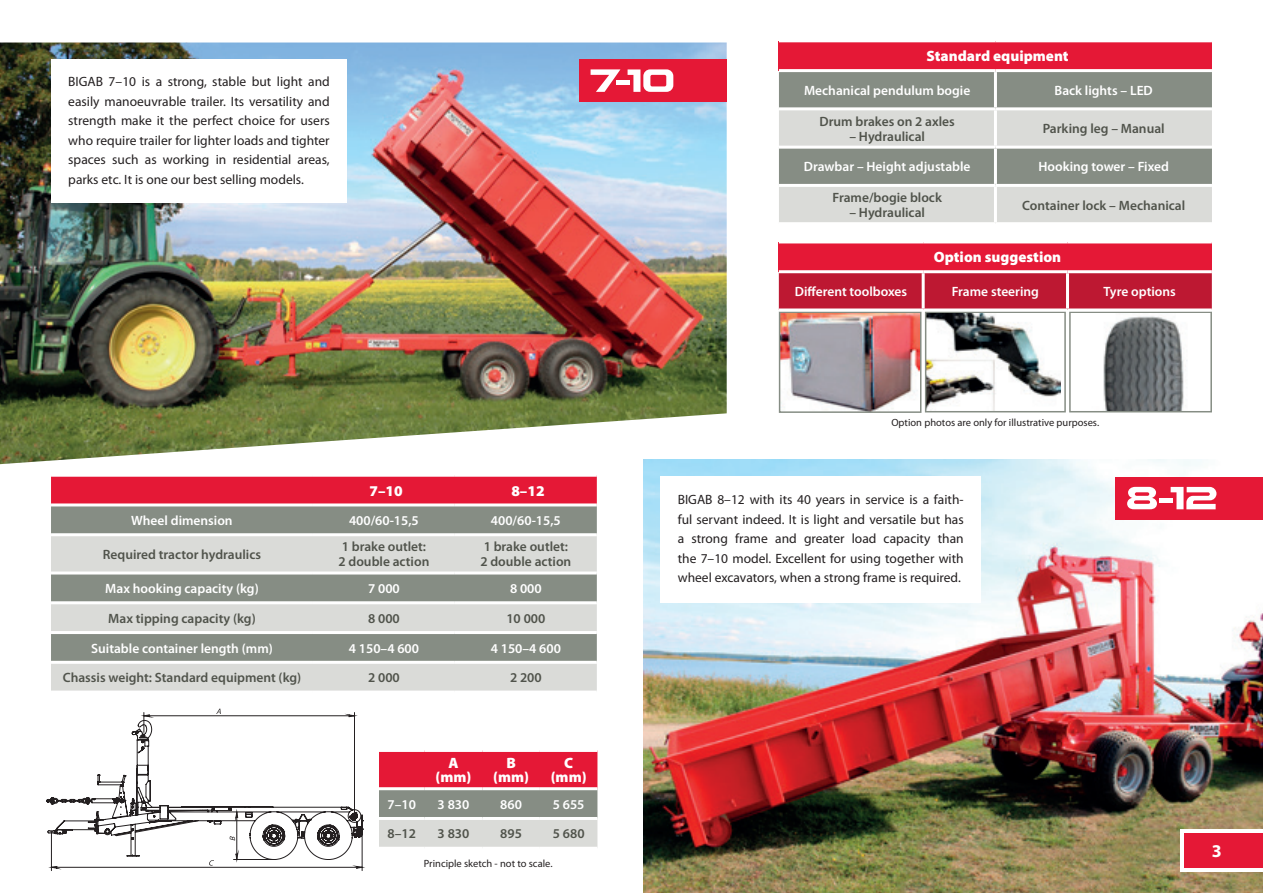
<style>
.page{position:relative;width:1263px;height:893px;background:#fff}
.page>*{position:absolute;margin:0;border:0;box-sizing:border-box;transform-origin:0 0}
.t1{font:700 18px "Myriad Pro";color:#fff}
.t2{font:900 15px/13.5px "Myriad Pro";color:#fff;text-align:center}
.t3{font:13.5px/19.5px "Myriad Pro";color:#231f20;text-align:justify}
.t4{font:600 13.5px/15px "Myriad Pro";color:#50534b}
.t5{font:600 13.5px "Myriad Pro";color:#fff}
.t6{font:10.5px "Myriad Pro";color:#231f20}
</style>
<div class="page">
<img style="left:0;top:43px;width:727px;height:421px">
<img style="left:644px;top:459px;width:619px;height:434px">
<div style="left:1181px;top:829px;width:82px;height:43px;background:#fff"></div>
<img style="left:928px;top:314px;width:133px;height:95px">
<div style="left:925px;top:311px;width:141px;height:101px;border:2px solid #868d84"></div>
<img style="left:1103px;top:316px;width:84px;height:93px">
<div style="left:1069px;top:311px;width:143px;height:101px;border:2px solid #868d84"></div>
<img style="left:782px;top:314px;width:136px;height:96px">
<div style="left:779px;top:311px;width:142px;height:102px;border:2px solid #868d84"></div>
<div style="left:1184px;top:833px;width:79px;height:35px;background:#e51836"></div>
<div style="left:779px;top:41px;width:433px;height:30px;background:#e51836"></div>
<div style="left:779px;top:72px;width:433px;height:35px;background:#868d84"></div>
<svg style="left:779px;top:110px;width:433px;height:112px;background:#bec1bc"></svg>
<hr style="left:779px;top:39px;width:216px;height:3px;background:#fff">
<hr style="left:995px;top:39px;width:217px;height:3px;background:#fff">
<hr style="left:779px;top:69px;width:216px;height:3px;background:#fff">
<hr style="left:995px;top:69px;width:217px;height:3px;background:#fff">
<hr style="left:779px;top:146px;width:216px;height:3px;background:#fff">
<hr style="left:995px;top:146px;width:217px;height:3px;background:#fff">
<hr style="left:779px;top:184px;width:216px;height:3px;background:#fff">
<hr style="left:995px;top:184px;width:217px;height:3px;background:#fff">
<hr style="left:994px;top:72px;width:3px;height:35px;background:#fff">
<hr style="left:994px;top:110px;width:3px;height:36px;background:#fff">
<hr style="left:994px;top:149px;width:3px;height:35px;background:#fff">
<hr style="left:994px;top:187px;width:3px;height:35px;background:#fff">
<div style="left:51px;top:477px;width:546px;height:26px;background:#e51836"></div>
<div style="left:51px;top:506px;width:546px;height:27px;background:#868d84"></div>
<svg style="left:51px;top:536px;width:546px;height:155px;background:#bbbeb9"></svg>
<hr style="left:51px;top:571px;width:262px;height:3px;background:#fff">
<hr style="left:313px;top:571px;width:142px;height:3px;background:#fff">
<hr style="left:455px;top:571px;width:142px;height:3px;background:#fff">
<hr style="left:51px;top:601px;width:262px;height:3px;background:#fff">
<hr style="left:313px;top:601px;width:142px;height:3px;background:#fff">
<hr style="left:455px;top:601px;width:142px;height:3px;background:#fff">
<hr style="left:51px;top:631px;width:262px;height:3px;background:#fff">
<hr style="left:313px;top:631px;width:142px;height:3px;background:#fff">
<hr style="left:455px;top:631px;width:142px;height:3px;background:#fff">
<hr style="left:51px;top:661px;width:262px;height:3px;background:#fff">
<hr style="left:313px;top:661px;width:142px;height:3px;background:#fff">
<hr style="left:455px;top:661px;width:142px;height:3px;background:#fff">
<svg style="left:379px;top:752px;width:218px;height:95px;background:#c5777f"></svg>
<hr style="left:379px;top:787px;width:46px;height:3px;background:#fff">
<hr style="left:425px;top:787px;width:57px;height:3px;background:#fff">
<hr style="left:482px;top:787px;width:58px;height:3px;background:#fff">
<hr style="left:540px;top:787px;width:57px;height:3px;background:#fff">
<hr style="left:379px;top:817px;width:46px;height:3px;background:#fff">
<hr style="left:425px;top:817px;width:57px;height:3px;background:#fff">
<hr style="left:482px;top:817px;width:58px;height:3px;background:#fff">
<hr style="left:540px;top:817px;width:57px;height:3px;background:#fff">
<div style="left:779px;top:242px;width:433px;height:30px;background:#e51836"></div>
<div style="left:779px;top:273px;width:433px;height:35px;background:#bd1832"></div>
<hr style="left:779px;top:240px;width:144px;height:3px;background:#fff">
<hr style="left:923px;top:240px;width:144px;height:3px;background:#fff">
<hr style="left:1067px;top:240px;width:145px;height:3px;background:#fff">
<hr style="left:779px;top:270px;width:144px;height:3px;background:#fff">
<hr style="left:923px;top:270px;width:144px;height:3px;background:#fff">
<hr style="left:1067px;top:270px;width:145px;height:3px;background:#fff">
<hr style="left:922px;top:273px;width:3px;height:35px;background:#fff">
<hr style="left:1066px;top:273px;width:3px;height:35px;background:#fff">
<div style="left:579px;top:59px;width:147px;height:43px;background:#e51836"></div>
<hr style="left:616px;top:81px;width:14px;height:4px;background:#fff">
<svg style="left:627px;top:69px;width:46px;height:23px"></svg>
<svg style="left:591px;top:69px;width:29px;height:23px"></svg>
<div style="left:1116px;top:477px;width:147px;height:42px;background:#e51836"></div>
<svg style="left:1127px;top:487px;width:30px;height:22px"></svg>
<div style="left:1159px;top:498px;width:14px;height:5px;background:#fff"></div>
<svg style="left:1170px;top:487px;width:46px;height:22px"></svg>
<hr style="left:51px;top:834px;width:1px;height:37px;background:#231f20">
<hr style="left:362px;top:829px;width:1px;height:42px;background:#231f20">
<svg style="left:52px;top:866px;width:313px;height:2px"></svg>
<svg style="left:46px;top:708px;width:318px;height:158px"></svg>
<div style="left:51px;top:59px;width:296px;height:144px;background:#fff"></div>
<div style="left:661px;top:476px;width:320px;height:126px;background:#fff"></div>
<p class="t3" style="left:68px;top:72px;width:263px">BIGAB 7–10 is a strong, stable but light and easily manoeuvrable trailer. Its versatility and strength make it the perfect choice for users who require trailer for lighter loads and tighter spaces such as working in residential areas, parks etc. It is one our best selling models.</p>
<p class="t2" style="left:369px;top:483px;width:35px">7–10</p>
<p class="t2" style="left:511px;top:483px;width:35px">8–12</p>
<p class="t5" style="left:131px;top:512px;width:103px">Wheel dimension</p>
<p class="t5" style="left:349px;top:512px;width:71px">400/60-15,5</p>
<p class="t5" style="left:491px;top:512px;width:71px">400/60-15,5</p>
<p class="t4" style="left:103px;top:547px;width:160px">Required tractor hydraulics</p>
<p class="t4" style="left:338px;top:539px;width:92px">1 brake outlet:<br>2 double action</p>
<p class="t4" style="left:480px;top:539px;width:92px">1 brake outlet:<br>2 double action</p>
<p class="t5" style="left:105px;top:580px;width:155px">Max hooking capacity (kg)</p>
<p class="t5" style="left:368px;top:580px;width:33px">7 000</p>
<p class="t5" style="left:510px;top:580px;width:33px">8 000</p>
<p class="t4" style="left:108px;top:610px;width:149px">Max tipping capacity (kg)</p>
<p class="t4" style="left:368px;top:610px;width:33px">8 000</p>
<p class="t4" style="left:506px;top:610px;width:40px">10 000</p>
<p class="t5" style="left:91px;top:639px;width:183px">Suitable container length (mm)</p>
<p class="t5" style="left:349px;top:639px;width:72px">4 150–4 600</p>
<p class="t5" style="left:491px;top:639px;width:72px">4 150–4 600</p>
<p class="t4" style="left:63px;top:670px;width:240px">Chassis weight: Standard equipment (kg)</p>
<p class="t4" style="left:368px;top:670px;width:33px">2 000</p>
<p class="t4" style="left:510px;top:670px;width:33px">2 200</p>
<p class="t2" style="left:435px;top:756px;width:37px">A (mm)</p>
<p class="t2" style="left:493px;top:756px;width:37px">B (mm)</p>
<p class="t2" style="left:551px;top:756px;width:37px">C (mm)</p>
<p class="t5" style="left:388px;top:795px;width:30px">7–10</p>
<p class="t5" style="left:438px;top:795px;width:33px">3 830</p>
<p class="t5" style="left:500px;top:795px;width:23px">860</p>
<p class="t5" style="left:553px;top:795px;width:33px">5 655</p>
<p class="t4" style="left:388px;top:826px;width:30px">8–12</p>
<p class="t4" style="left:438px;top:826px;width:33px">3 830</p>
<p class="t4" style="left:500px;top:826px;width:23px">895</p>
<p class="t4" style="left:553px;top:826px;width:33px">5 680</p>
<p class="t6" style="left:424px;top:857px;width:130px">Principle sketch - not to scale.</p>
<p class="t2" style="left:926px;top:49px;width:144px">Standard equipment</p>
<p class="t5" style="left:804px;top:82px;width:168px">Mechanical pendulum bogie</p>
<p class="t5" style="left:1054px;top:82px;width:100px">Back lights – LED</p>
<p class="t4" style="left:819px;top:113px;width:137px">Drum brakes on 2 axles</p>
<p class="t4" style="left:849px;top:128px;width:77px">– Hydraulical</p>
<p class="t4" style="left:1043px;top:121px;width:123px">Parking leg – Manual</p>
<p class="t5" style="left:804px;top:158px;width:168px">Drawbar – Height adjustable</p>
<p class="t5" style="left:1038px;top:158px;width:132px">Hooking tower – Fixed</p>
<p class="t4" style="left:832px;top:190px;width:111px">Frame/bogie block</p>
<p class="t4" style="left:849px;top:205px;width:77px">– Hydraulical</p>
<p class="t4" style="left:1022px;top:197px;width:165px">Container lock – Mechanical</p>
<p class="t2" style="left:934px;top:250px;width:129px">Option suggestion</p>
<p class="t5" style="left:795px;top:283px;width:114px">Different toolboxes</p>
<p class="t5" style="left:952px;top:283px;width:89px">Frame steering</p>
<p class="t5" style="left:1103px;top:283px;width:74px">Tyre options</p>
<p class="t6" style="left:891px;top:416px;width:209px">Option photos are only for illustrative purposes.</p>
<p class="t3" style="left:678px;top:490px;width:287px">BIGAB 8–12 with its 40 years in service is a faith&shy;ful servant indeed. It is light and versatile but has a strong frame and greater load capacity than the 7–10 model. Excellent for using together with wheel excavators, when a strong frame is required.</p>
<h1 class="t1" style="left:1212px;top:839px;width:11px">3</h1>
</div>
